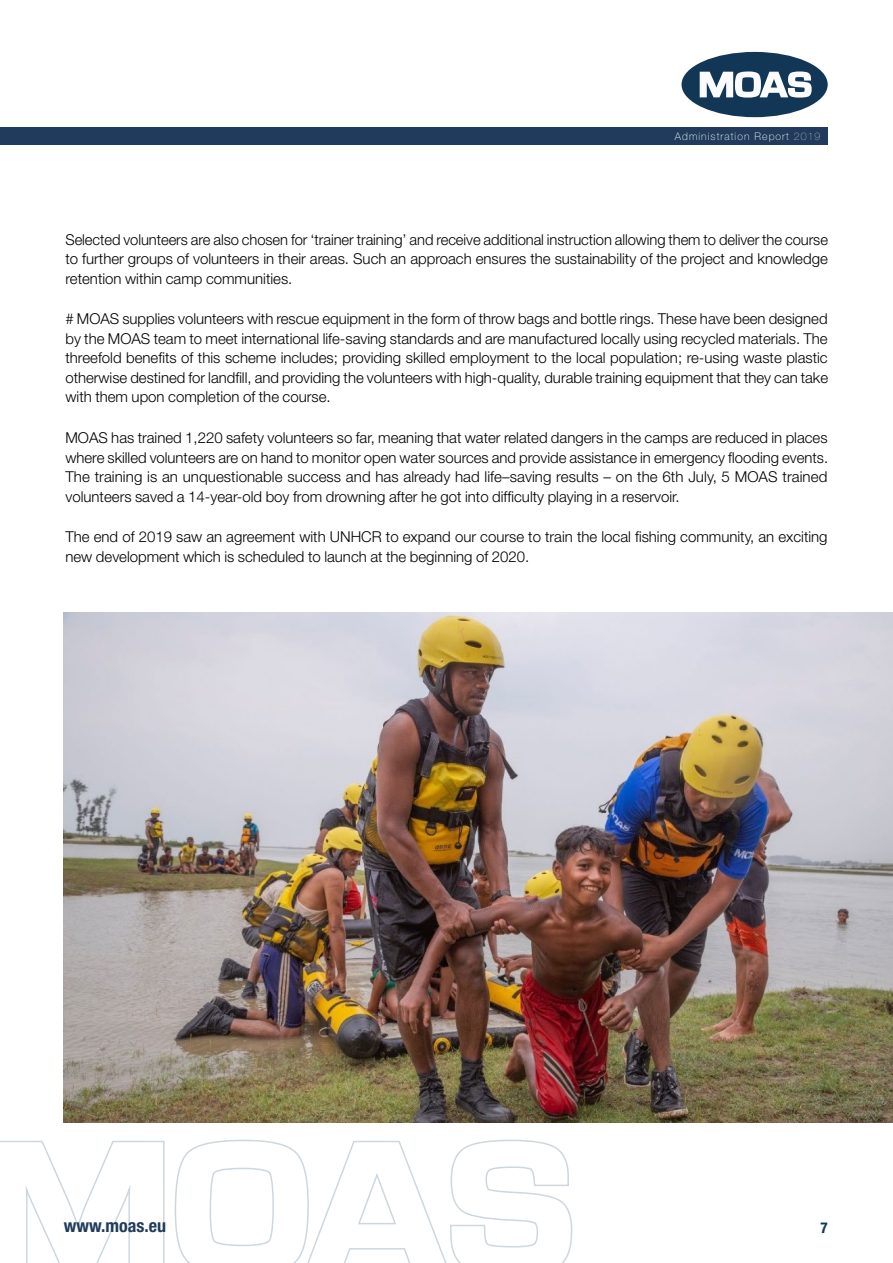
<style>
.page{position:relative;width:893px;height:1263px;background:#fff}
.page>*{position:absolute;margin:0;border:0;box-sizing:border-box;transform-origin:0 0}
.t1{font:700 condensed 18px "Helvetica Neue LT Pro";color:#213b5c}
.t2{font:300 15px/19.5px "Helvetica Neue LT Pro";color:#000;text-align:justify}
.t3{font:700 condensed 15px "Helvetica Neue LT Pro";color:#073a59}
.t4{font:100 10.5px "Helvetica Neue LT Pro";letter-spacing:.1em;color:#fff}
.s1{font-weight:200}
</style>
<div class="page">
<svg style="left:0;top:1140px;width:165px;height:123px"></svg>
<svg style="left:174px;top:1139px;width:399px;height:124px"></svg>
<div style="left:0;top:128px;width:828px;height:17px;background:#213b5c"></div>
<div style="left:681px;top:52px;width:147px;height:65px;background:#123756;border-radius:50%"></div>
<svg style="left:700px;top:71px;width:112px;height:27px"></svg>
<img style="left:64px;top:612px;width:829px;height:511px">
<p class="t4" style="left:675px;top:130px;width:147px">Administration Report <span class="s1">2019</span></p>
<p class="t2" style="left:65px;top:229px;width:764px">Selected volunteers are also chosen for ‘trainer training’ and receive additional instruction allowing them to deliver the course to further groups of volunteers in their areas. Such an approach ensures the sustainability of the project and knowledge retention within camp communities.</p>
<p class="t2" style="left:65px;top:309px;width:764px"># MOAS supplies volunteers with rescue equipment in the form of throw bags and bottle rings. These have been designed by the MOAS team to meet international life-saving standards and are manufactured locally using recycled materials. The threefold benefits of this scheme includes; providing skilled employment to the local population; re-using waste plastic otherwise destined for landfill, and providing the volunteers with high-quality, durable training equipment that they can take with them upon completion of the course.</p>
<p class="t2" style="left:65px;top:428px;width:764px">MOAS has trained 1,220 safety volunteers so far, meaning that water related dangers in the camps are reduced in places where skilled volunteers are on hand to monitor open water sources and provide assistance in emergency flooding events.<br>The training is an unquestionable success and has already had life–saving results – on the 6th July, 5 MOAS trained volunteers saved a 14-year-old boy from drowning after he got into difficulty playing in a reservoir.</p>
<p class="t2" style="left:65px;top:527px;width:764px">The end of 2019 saw an agreement with UNHCR to expand our course to train the local fishing community, an exciting new development which is scheduled to launch at the beginning of 2020.</p>
<p class="t1" style="left:64px;top:1215px;width:104px">www.moas.eu</p>
<p class="t3" style="left:820px;top:1219px;width:9px">7</p>
</div>
